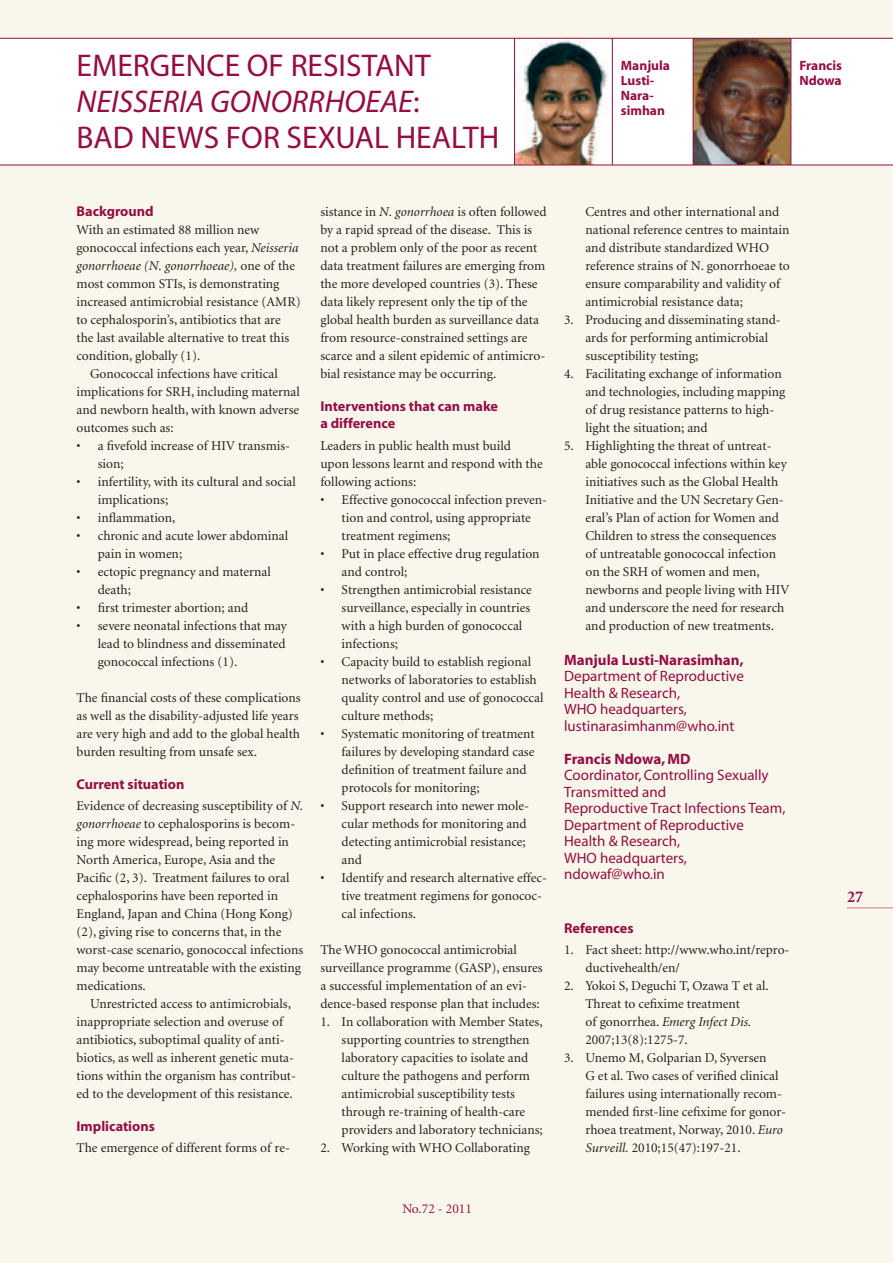
<style>
.page{position:relative;width:893px;height:1263px;background:#f9f7eb}
.page>*{position:absolute;margin:0;border:0;box-sizing:border-box;transform-origin:0 0}
.t1{font:italic 31.5px/36px "Myriad";letter-spacing:.1em;color:#950d43}
.t2{font:31.5px "Myriad";color:#950d43}
.t3{font:700 16.5px "Minion";color:#950d43}
.t4{font:15px/16.5px "Myriad";color:#950d43}
.t5{font:700 15px "Myriad";color:#950d43}
.t6{font:700 14.25px/16.5px "Myriad";color:#950d43}
.t7{font:13.5px/18px "Minion";color:#231f20}
.t8{font:700 13.5px/15px "Myriad";color:#950d43}
.t9{font:italic 13.5px "Minion";color:#231f20}
.t10{font:13.5px "Minion";color:#950d43}
.s1{font-style:normal}
.s2{font-style:italic}
</style>
<div class="page">
<div style="left:0;top:38px;width:893px;height:127px;background:#fff"></div>
<img style="left:694px;top:39px;width:96px;height:126px">
<img style="left:515px;top:39px;width:97px;height:126px">
<hr style="left:790px;top:38px;width:1px;height:127px;background:#950d43">
<hr style="left:612px;top:38px;width:1px;height:127px;background:#950d43">
<hr style="left:693px;top:38px;width:1px;height:127px;background:#950d43">
<hr style="left:514px;top:38px;width:1px;height:127px;background:#950d43">
<hr style="left:847px;top:907px;width:46px;height:1px;background:#c17f89">
<hr style="left:0;top:38px;width:893px;height:1px;background:#950d43">
<hr style="left:0;top:165px;width:893px;height:1px;background:#950d43">
<h1 class="t1" style="left:77px;top:49px;width:345px;text-indent:170px"><span class="s1">of resistant<br></span>NEISSERIA GONORRHOEAE<span class="s1">: bad</span></h1>
<h1 class="t2" style="left:77px;top:50px;width:35px">Emergence</h1>
<h1 class="t2" style="left:141px;top:122px;width:20px">news</h1>
<h1 class="t2" style="left:226px;top:122px;width:128px">for sexual</h1>
<h1 class="t2" style="left:396px;top:122px;width:18px">health</h1>
<p class="t8" style="left:621px;top:58px;width:51px">Manjula<br>Lusti-<br>Nara&shy;simhan</p>
<p class="t8" style="left:799px;top:58px;width:44px">Francis<br>Ndowa</p>
<p class="t6" style="left:77px;top:204px;width:79px">Background</p>
<p class="t7" style="left:77px;top:221px;width:184px">With an estimated 88 million new</p>
<p class="t7" style="left:77px;top:239px;width:224px">gonococcal infections each year, <span class="s2">Neisseria</span></p>
<p class="t9" style="left:77px;top:259px;width:220px">gonorrhoeae (N. gonorrhoeae), <span class="s1">one of the</span></p>
<p class="t7" style="left:77px;top:275px;width:204px">most common STIs, is demonstrating</p>
<p class="t7" style="left:77px;top:293px;width:226px">increased antimicrobial resistance (AMR)</p>
<p class="t7" style="left:77px;top:311px;width:206px">to cephalosporin’s, antibiotics that are</p>
<p class="t7" style="left:77px;top:329px;width:214px">the last available alternative to treat this</p>
<p class="t7" style="left:77px;top:347px;width:125px">condition, globally (1).</p>
<p class="t7" style="left:90px;top:365px;width:189px">Gonococcal infections have critical</p>
<p class="t7" style="left:77px;top:383px;width:225px">implications for SRH, including maternal</p>
<p class="t7" style="left:77px;top:401px;width:224px">and newborn health, with known adverse</p>
<p class="t7" style="left:77px;top:419px;width:99px">outcomes such as:</p>
<p class="t7" style="left:98px;top:437px;width:194px;text-indent:-21px">• a fivefold increase of HIV transmis&shy;sion;</p>
<p class="t7" style="left:98px;top:473px;width:200px;text-indent:-21px">• infertility, with its cultural and social implications;</p>
<p class="t7" style="left:77px;top:509px;width:100px">• inflammation,</p>
<p class="t7" style="left:98px;top:527px;width:192px;text-indent:-21px">• chronic and acute lower abdominal pain in women;</p>
<p class="t7" style="left:98px;top:563px;width:174px;text-indent:-21px">• ectopic pregnancy and maternal death;</p>
<p class="t7" style="left:77px;top:599px;width:173px">• first trimester abortion; and</p>
<p class="t7" style="left:98px;top:617px;width:191px;text-align:justify;text-indent:-21px">• severe neonatal infections that may lead to blindness and disseminated gonococcal infections (1).</p>
<p class="t7" style="left:77px;top:689px;width:226px">The financial costs of these complications as well as the disability-adjusted life years are very high and add to the global health burden resulting from unsafe sex.</p>
<p class="t6" style="left:77px;top:776px;width:109px">Current situation</p>
<p class="t7" style="left:77px;top:797px;width:228px">Evidence of decreasing susceptibility of <span class="s2">N. gonorrhoeae</span> to cephalosporins is becom&shy;ing more widespread, being reported in North America, Europe, Asia and the Pacific (2, 3). Treatment failures to oral cephalosporins have been reported in England, Japan and China (Hong Kong) (2), giving rise to concerns that, in the worst-case scenario, gonococcal infections may become untreatable with the existing medications.</p>
<p class="t7" style="left:77px;top:995px;width:221px;text-indent:14px">Unrestricted access to antimicrobials, inappropriate selection and overuse of antibiotics, suboptimal quality of anti&shy;biotics, as well as inherent genetic muta&shy;tions within the organism has contribut&shy;ed to the development of this resistance.</p>
<p class="t6" style="left:77px;top:1118px;width:80px">Implications</p>
<p class="t7" style="left:77px;top:1139px;width:215px">The emergence of different forms of re-</p>
<p class="t7" style="left:320px;top:203px;width:228px">sistance in <span class="s2">N. gonorrhoea</span> is often followed by a rapid spread of the disease. This is not a problem only of the poor as recent data treatment failures are emerging from the more developed countries (3). These data likely represent only the tip of the global health burden as surveillance data from resource-constrained settings are scarce and a silent epidemic of antimicro&shy;bial resistance may be occurring.</p>
<p class="t6" style="left:320px;top:398px;width:179px">Interventions that can make a difference</p>
<p class="t7" style="left:320px;top:437px;width:224px">Leaders in public health must build upon lessons learnt and respond with the following actions:</p>
<p class="t7" style="left:342px;top:491px;width:207px;text-indent:-21px">• Effective gonococcal infection preven&shy;tion and control, using appropriate treatment regimens;</p>
<p class="t7" style="left:342px;top:545px;width:200px;text-indent:-21px">• Put in place effective drug regulation and control;</p>
<p class="t7" style="left:342px;top:581px;width:192px;text-indent:-21px">• Strengthen antimicrobial resistance surveillance, especially in countries with a high burden of gonococcal infections;</p>
<p class="t7" style="left:342px;top:653px;width:203px;text-indent:-21px">• Capacity build to establish regional networks of laboratories to establish quality control and use of gonococcal culture methods;</p>
<p class="t7" style="left:342px;top:725px;width:195px;text-indent:-21px">• Systematic monitoring of treatment failures by developing standard case definition of treatment failure and protocols for monitoring;</p>
<p class="t7" style="left:342px;top:797px;width:187px;text-indent:-21px">• Support research into newer mole&shy;cular methods for monitoring and detecting antimicrobial resistance; and</p>
<p class="t7" style="left:342px;top:869px;width:207px;text-indent:-21px">• Identify and research alternative effec&shy;tive treatment regimens for gonococ&shy;cal infections.</p>
<p class="t7" style="left:320px;top:941px;width:224px">The WHO gonococcal antimicrobial surveillance programme (GASP), ensures a successful implementation of an evi&shy;dence-based response plan that includes:</p>
<p class="t7" style="left:342px;top:1013px;width:203px;text-indent:-21px">1. In collaboration with Member States, supporting countries to strengthen laboratory capacities to isolate and culture the pathogens and perform antimicrobial susceptibility tests through re-training of health-care providers and laboratory technicians;</p>
<p class="t7" style="left:320px;top:1139px;width:211px">2. Working with WHO Collaborating</p>
<p class="t7" style="left:585px;top:203px;width:206px">Centres and other international and national reference centres to maintain and distribute standardized WHO reference strains of N. gonorrhoeae to ensure comparability and validity of antimicrobial resistance data;</p>
<p class="t7" style="left:585px;top:311px;width:197px;text-indent:-21px">3. Producing and disseminating stand&shy;ards for performing antimicrobial susceptibility testing;</p>
<p class="t7" style="left:585px;top:365px;width:201px;text-indent:-21px">4. Facilitating exchange of information and technologies, including mapping of drug resistance patterns to high&shy;light the situation; and</p>
<p class="t7" style="left:585px;top:437px;width:206px;text-indent:-21px">5. Highlighting the threat of untreat&shy;able gonococcal infections within key initiatives such as the Global Health Initiative and the UN Secretary Gen&shy;eral’s Plan of action for Women and Children to stress the consequences of untreatable gonococcal infection on the SRH of women and men, newborns and people living with HIV and underscore the need for research and production of new treatments.</p>
<p class="t5" style="left:564px;top:652px;width:181px">Manjula Lusti-Narasimhan,</p>
<p class="t4" style="left:564px;top:668px;width:181px">Department of Reproductive<br>Health &amp; Research,<br>WHO headquarters, lustinarasimhanm@who.int</p>
<p class="t5" style="left:564px;top:751px;width:128px">Francis Ndowa, MD</p>
<p class="t4" style="left:564px;top:767px;width:223px">Coordinator, Controlling Sexually<br>Transmitted and<br>Reproductive Tract Infections Team,<br>Department of Reproductive<br>Health &amp; Research,<br>WHO headquarters, ndowaf@who.in</p>
<p class="t6" style="left:564px;top:920px;width:71px">References</p>
<p class="t7" style="left:585px;top:941px;width:206px;text-indent:-21px">1. Fact sheet: http://www.who.int/repro&shy;ductivehealth/en/</p>
<p class="t7" style="left:585px;top:977px;width:185px;text-indent:-21px">2. Yokoi S, Deguchi T, Ozawa T et al.<br>Threat to cefixime treatment<br>of gonorrhea. <span class="s2">Emerg Infect Dis.<br></span>2007;13(8):1275-7.</p>
<p class="t7" style="left:585px;top:1049px;width:202px;text-indent:-21px">3. Unemo M, Golparian D, Syversen<br>G et al. Two cases of verified clinical failures using internationally recom&shy;mended first-line cefixime for gonor&shy;rhoea treatment, Norway, 2010. <span class="s2">Euro Surveill.</span> 2010;15(47):197-21.</p>
<p class="t10" style="left:402px;top:1202px;width:71px">No.72 - 2011</p>
<p class="t3" style="left:847px;top:888px;width:18px">27</p>
</div>
